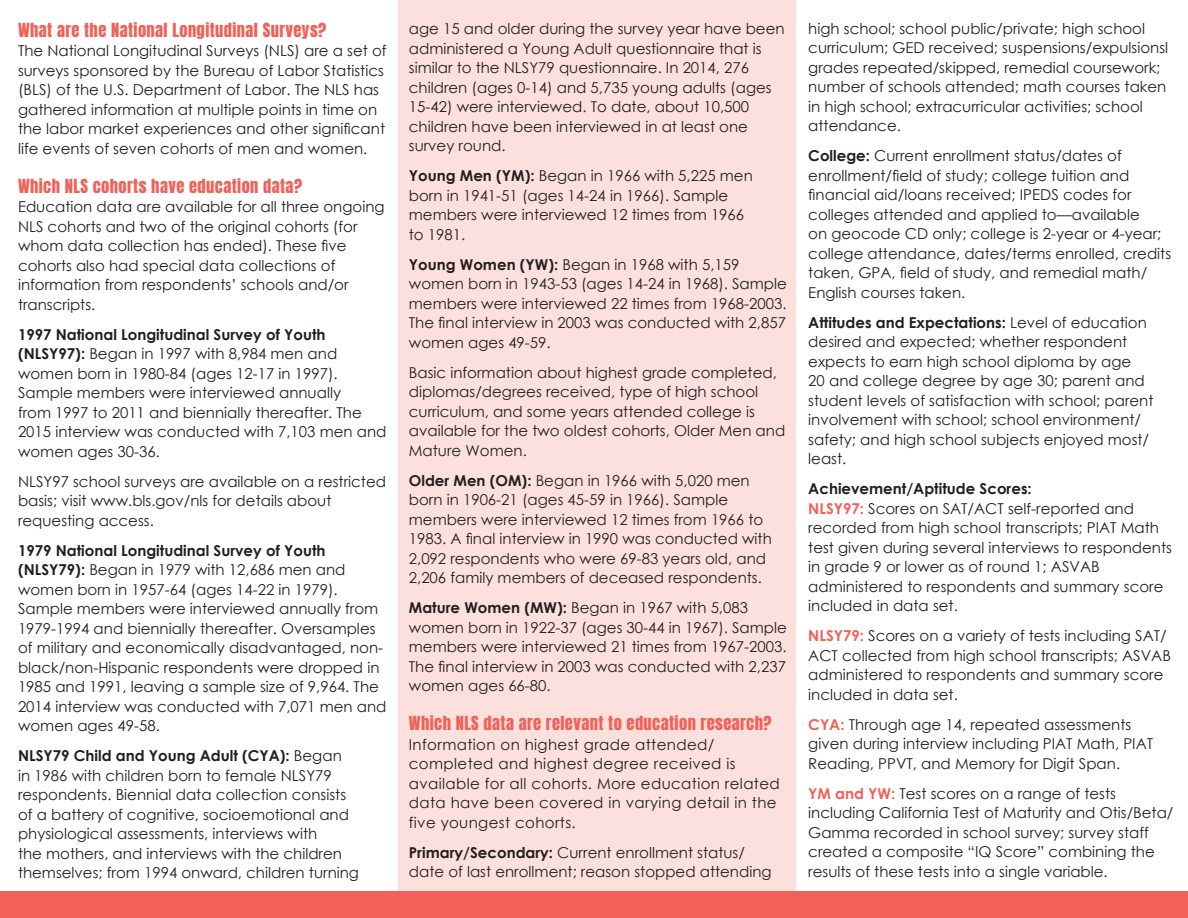
<style>
.page{position:relative;width:1188px;height:918px;background:#fff}
.page>*{position:absolute;margin:0;border:0;box-sizing:border-box;transform-origin:0 0}
.inside-sub-heading-1{font:16.5px "Anton";letter-spacing:.025em;color:#f16158}
.inside-body-copy-11{font:15px/19.5px "Century Gothic";color:#231f20}
.inside-sub-heading-1-2{font:15px/19.5px "Century Gothic";color:#231f20}
.inside-sub-heading-1-3{font:15px/19.5px "Century Gothic";letter-spacing:.025em;color:#231f20}
.inside-body-copy-11-2{font:700 15px "Century Gothic";color:#231f20}
.s1{font-weight:700}
.s2{font-weight:700;color:#f16158}
</style>
<div class="page">
<div style="left:0;top:891px;width:1188px;height:27px;background:#f16158"></div>
<div style="left:398px;top:0;width:398px;height:918px;background:#fce0de"></div>
<p class="inside-sub-heading-1" style="left:18px;top:21px;width:310px">What are the National Longitudinal Surveys?</p>
<p class="inside-body-copy-11" style="left:18px;top:41px;width:370px">The National Longitudinal Surveys (NLS) are a set of surveys sponsored by the Bureau of Labor Statistics (BLS) of the U.S. Department of Labor. The NLS has gathered information at multiple points in time on the labor market experiences and other significant life events of seven cohorts of men and women.</p>
<p class="inside-sub-heading-1" style="left:18px;top:177px;width:286px">Which NLS cohorts have education data?</p>
<p class="inside-body-copy-11" style="left:18px;top:197px;width:368px">Education data are available for all three ongoing NLS cohorts and two of the original cohorts (for whom data collection has ended). These five cohorts also had special data collections of information from respondents’ schools and/or transcripts.</p>
<p class="inside-body-copy-11" style="left:18px;top:324px;width:370px"><span class="s1">1997 National Longitudinal Survey of Youth (NLSY97):</span> Began in 1997 with 8,984 men and women born in 1980-84 (ages 12-17 in 1997).<br>Sample members were interviewed annually<br>from 1997 to 2011 and biennially thereafter. The 2015 interview was conducted with 7,103 men and women ages 30-36.</p>
<p class="inside-body-copy-11" style="left:18px;top:471px;width:370px">NLSY97 school surveys are available on a restricted basis; visit www.bls.gov/nls for details about requesting access.</p>
<p class="inside-body-copy-11" style="left:18px;top:540px;width:370px"><span class="s1">1979 National Longitudinal Survey of Youth (NLSY79):</span> Began in 1979 with 12,686 men and women born in 1957-64 (ages 14-22 in 1979).<br>Sample members were interviewed annually from 1979-1994 and biennially thereafter. Oversamples of military and economically disadvantaged, non&shy;black/non-Hispanic respondents were dropped in 1985 and 1991, leaving a sample size of 9,964. The 2014 interview was conducted with 7,071 men and women ages 49-58.</p>
<p class="inside-body-copy-11" style="left:18px;top:746px;width:343px"><span class="s1">NLSY79 Child and Young Adult (CYA):</span> Began<br>in 1986 with children born to female NLSY79 respondents. Biennial data collection consists of a battery of cognitive, socioemotional and physiological assessments, interviews with<br>the mothers, and interviews with the children themselves; from 1994 onward, children turning</p>
<p class="inside-body-copy-11" style="left:409px;top:19px;width:377px">age 15 and older during the survey year have been administered a Young Adult questionnaire that is similar to the NLSY79 questionnaire. In 2014, 276 children (ages 0-14) and 5,735 young adults (ages 15-42) were interviewed. To date, about 10,500 children have been interviewed in at least one survey round.</p>
<p class="inside-body-copy-11" style="left:409px;top:166px;width:345px"><span class="s1">Young Men (YM):</span> Began in 1966 with 5,225 men born in 1941-51 (ages 14-24 in 1966). Sample members were interviewed 12 times from 1966 to 1981.</p>
<p class="inside-body-copy-11" style="left:409px;top:255px;width:379px"><span class="s1">Young Women (YW):</span> Began in 1968 with 5,159 women born in 1943-53 (ages 14-24 in 1968). Sample members were interviewed 22 times from 1968-2003.<br>The final interview in 2003 was conducted with 2,857 women ages 49-59.</p>
<p class="inside-body-copy-11" style="left:409px;top:363px;width:378px">Basic information about highest grade completed, diplomas/degrees received, type of high school curriculum, and some years attended college is available for the two oldest cohorts, Older Men and Mature Women.</p>
<p class="inside-body-copy-11" style="left:409px;top:471px;width:364px"><span class="s1">Older Men (OM):</span> Began in 1966 with 5,020 men born in 1906-21 (ages 45-59 in 1966). Sample members were interviewed 12 times from 1966 to 1983. A final interview in 1990 was conducted with 2,092 respondents who were 69-83 years old, and 2,206 family members of deceased respondents.</p>
<p class="inside-body-copy-11" style="left:409px;top:598px;width:379px"><span class="s1">Mature Women (MW):</span> Began in 1967 with 5,083 women born in 1922-37 (ages 30-44 in 1967). Sample members were interviewed 21 times from 1967-2003.<br>The final interview in 2003 was conducted with 2,237 women ages 66-80.</p>
<p class="inside-sub-heading-1" style="left:409px;top:715px;width:364px">Which NLS data are relevant to education research?</p>
<p class="inside-sub-heading-1-3" style="left:409px;top:735px;width:328px">Information on highest grade attended/ completed and highest degree received is</p>
<p class="inside-sub-heading-1-3" style="left:409px;top:774px;width:372px">available for all cohorts. More education related data have been covered in varying detail in the five youngest cohorts.</p>
<p class="inside-sub-heading-1-2" style="left:409px;top:843px;width:364px"><span class="s1">Primary/Secondary:</span> Current enrollment status/ date of last enrollment; reason stopped attending</p>
<p class="inside-sub-heading-1-2" style="left:808px;top:18px;width:361px">high school; school public/private; high school curriculum; GED received; suspensions/expulsionsl grades repeated/skipped, remedial coursework; number of schools attended; math courses taken in high school; extracurricular activities; school attendance.</p>
<p class="inside-body-copy-11" style="left:808px;top:146px;width:364px"><span class="s1">College:</span> Current enrollment status/dates of enrollment/field of study; college tuition and financial aid/loans received; IPEDS codes for colleges attended and applied to—available<br>on geocode CD only; college is 2-year or 4-year; college attendance, dates/terms enrolled, credits taken, GPA, field of study, and remedial math/ English courses taken.</p>
<p class="inside-body-copy-11" style="left:808px;top:312px;width:347px"><span class="s1">Attitudes and Expectations:</span> Level of education desired and expected; whether respondent expects to earn high school diploma by age<br>20 and college degree by age 30; parent and student levels of satisfaction with school; parent involvement with school; school environment/ safety; and high school subjects enjoyed most/ least.</p>
<p class="inside-body-copy-11-2" style="left:808px;top:477px;width:225px">Achievement/Aptitude Scores:</p>
<p class="inside-body-copy-11" style="left:808px;top:498px;width:365px"><span class="s2">NLSY97:</span> Scores on SAT/ACT self-reported and recorded from high school transcripts; PIAT Math test given during several interviews to respondents in grade 9 or lower as of round 1; ASVAB administered to respondents and summary score included in data set.</p>
<p class="inside-body-copy-11" style="left:808px;top:626px;width:364px"><span class="s2">NLSY79:</span> Scores on a variety of tests including SAT/ ACT collected from high school transcripts; ASVAB administered to respondents and summary score included in data set.</p>
<p class="inside-body-copy-11" style="left:808px;top:714px;width:346px"><span class="s2">CYA:</span> Through age 14, repeated assessments given during interview including PIAT Math, PIAT<br>Reading, PPVT, and Memory for Digit Span.</p>
<p class="inside-body-copy-11" style="left:808px;top:783px;width:367px"><span class="s2">YM and YW:</span> Test scores on a range of tests including California Test of Maturity and Otis/Beta/ Gamma recorded in school survey; survey staff created a composite “IQ Score” combining the results of these tests into a single variable.</p>
</div>
